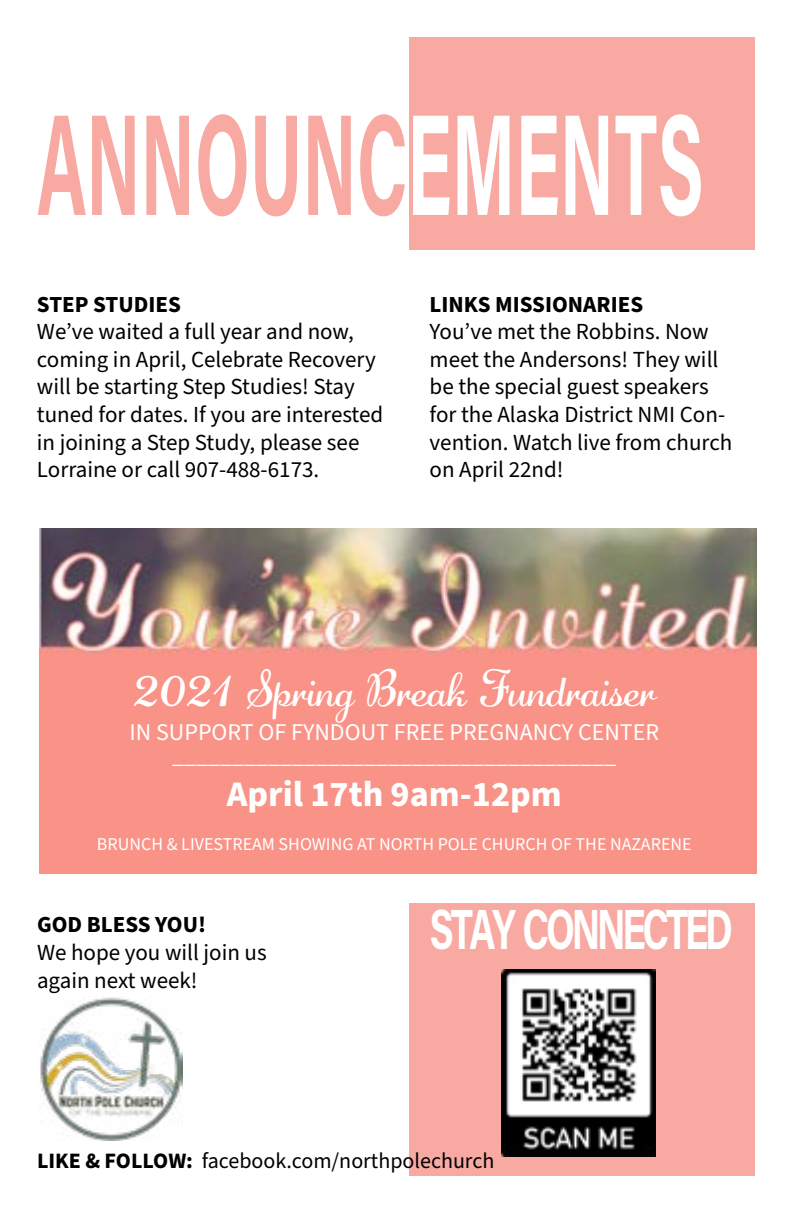
<style>
.page{position:relative;width:792px;height:1224px;background:#fff}
.page>*{position:absolute;margin:0;border:0;box-sizing:border-box;transform-origin:0 0}
.t1{font:700 144px "Acumin Pro";color:#f8a9a2;scale:.5 1}
.t2{font:700 56.8px "Acumin Pro";letter-spacing:-.085em;color:#fff;scale:.67 1}
.t3{font:48px "Adage Script JF";color:#fff}
.t4{font:700 36px "Source Sans Pro";color:#fff}
.t5{font:24px/22.8px "Source Sans Pro";color:#fff;text-align:center}
.t6{font:23px/27.6px "Source Sans Pro";color:#000}
.t7{font:700 23px "Source Sans Pro";color:#000}
.t8{font:22px "Source Sans Pro";color:#000}
.t9{font:18px "Source Sans Pro";color:#fff}
.s1{color:#fff}
.s2{font-weight:700}
</style>
<div class="page">
<div style="left:409px;top:37px;width:346px;height:1138px;background:#f8a9a2"></div>
<div style="left:37px;top:250px;width:732px;height:653px;background:#fff"></div>
<img style="left:39px;top:528px;width:718px;height:346px">
<img style="left:502px;top:970px;width:154px;height:187px">
<img style="left:40px;top:997px;width:143px;height:144px">
<h1 class="t1" style="left:37px;top:63px;width:1335px">ANNOUNC<span class="s1">EMENTS</span></h1>
<p class="t7" style="left:37px;top:288px;width:146px">STEP STUDIES</p>
<p class="t6" style="left:37px;top:318px;width:348px">We’ve waited a full year and now, coming in April, Celebrate Recovery will be starting Step Studies! Stay tuned for dates. If you are interested in joining a Step Study, please see Lorraine or call 907-488-6173.</p>
<p class="t7" style="left:430px;top:288px;width:215px">LINKS MISSIONARIES</p>
<p class="t6" style="left:430px;top:318px;width:304px">You’ve met the Robbins. Now meet the Andersons! They will be the special guest speakers for the Alaska District NMI Con&shy;vention. Watch live from church on April 22nd!</p>
<h3 class="t3" style="left:133px;top:657px;width:523px">2021 Spring Break Fundraiser</h3>
<p class="t5" style="left:129px;top:722px;width:531px">IN SUPPORT OF FYNDOUT FREE PREGNANCY CENTER _____________________________________</p>
<h3 class="t4" style="left:227px;top:770px;width:337px">April 17th 9am-12pm</h3>
<p class="t9" style="left:97px;top:832px;width:596px">BRUNCH &amp; LIVESTREAM SHOWING AT NORTH POLE CHURCH OF THE NAZARENE</p>
<p class="t7" style="left:37px;top:909px;width:171px">GOD BLESS YOU!</p>
<p class="t6" style="left:37px;top:939px;width:231px">We hope you will join us</p>
<p class="t6" style="left:37px;top:967px;width:162px">again next week!</p>
<h2 class="t2" style="left:430px;top:889px;width:454px">STAY CONNECTED</h2>
<p class="t8" style="left:37px;top:1146px;width:459px"><span class="s2">LIKE &amp; FOLLOW:</span> facebook.com/northpolechurch</p>
</div>
